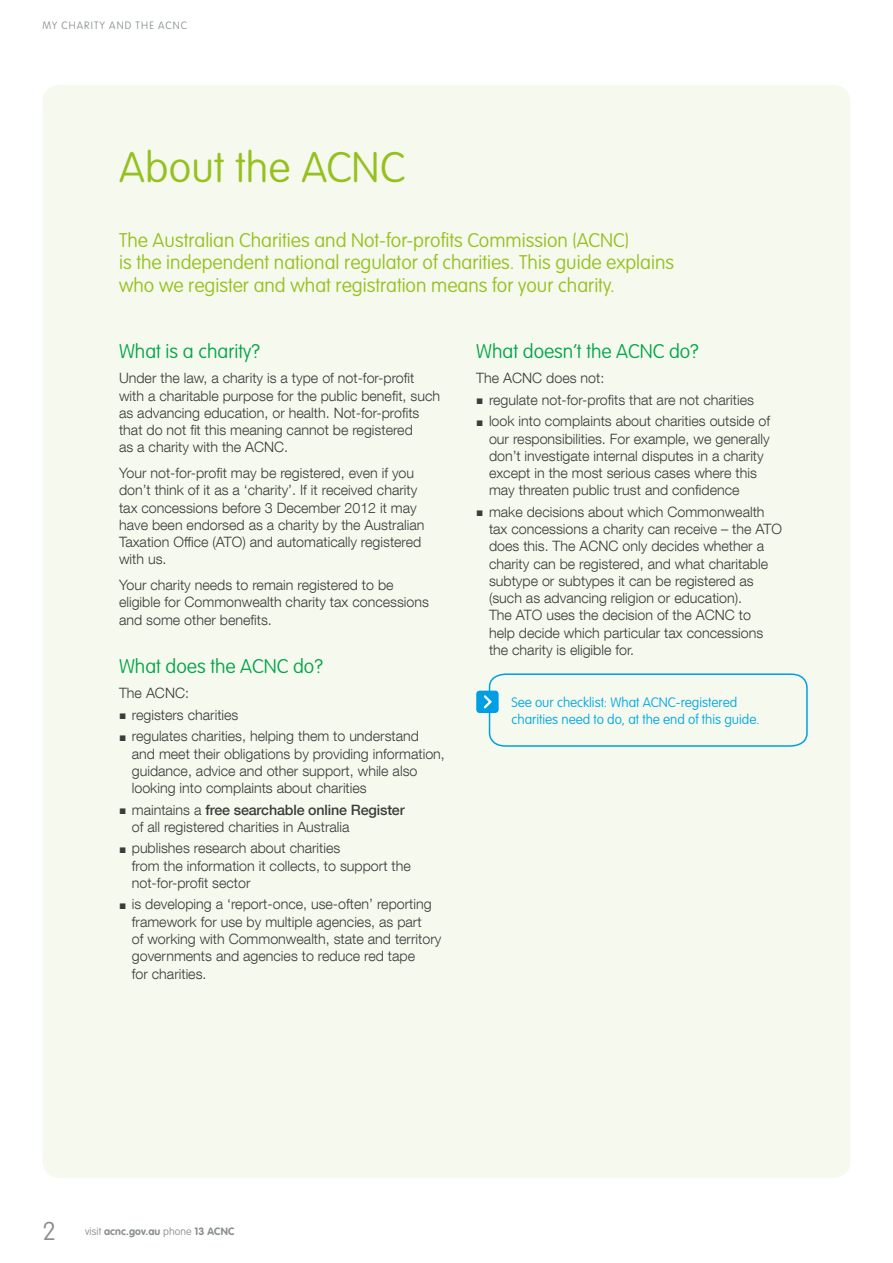
<style>
.page{position:relative;width:893px;height:1263px;background:#fff}
.page>*{position:absolute;margin:0;border:0;box-sizing:border-box;transform-origin:0 0}
.t1{font:100 42px "VAG Rounded";letter-spacing:.005em;color:#95c11f}
.t2{font:100 25.5px "VAG Rounded";color:#898f91}
.t3{font:100 19.5px/22.5px "VAG Rounded";color:#95c11f}
.t4{font:100 19.5px "VAG Rounded";color:#04a64a}
.t5{font:300 14.25px/17.2px "Helvetica Neue LT Com";color:#3c3c3b}
.t6{font:100 13.5px/16.5px "VAG Rounded";color:#00a8e7}
.t7{font:700 10.5px "VAG Rounded";letter-spacing:.01em;color:#898f91}
.t8{font:100 10.5px "VAG Rounded";letter-spacing:.09em;color:#898f91}
.s1{font-family:"Arial";font-weight:700;font-size:12px}
.s2{font-weight:500}
.s3{font-weight:100}
</style>
<div class="page">
<div style="left:43px;top:85px;width:807px;height:1093px;background:#f6f9ed;border-radius:17px"></div>
<div style="left:476px;top:691px;width:23px;height:22px;background:#009fe3;border-radius:3px"></div>
<svg style="left:484px;top:673px;width:324px;height:74px"></svg>
<p class="t8" style="left:43px;top:20px;width:22px">My charity</p>
<p class="t8" style="left:109px;top:20px;width:4px">and</p>
<p class="t8" style="left:136px;top:20px;width:3px">the</p>
<p class="t8" style="left:158px;top:20px;width:30px">ACNC</p>
<h1 class="t1" style="left:119px;top:143px;width:287px">About the ACNC</h1>
<h3 class="t3" style="left:119px;top:229px;width:557px">The Australian Charities and Not-for-profits Commission (ACNC)<br>is the independent national regulator of charities. This guide explains who we register and what registration means for your charity.</h3>
<h3 class="t4" style="left:119px;top:340px;width:143px">What is a charity?</h3>
<p class="t5" style="left:119px;top:369px;width:322px">Under the law, a charity is a type of not-for-profit with a charitable purpose for the public benefit, such as advancing education, or health. Not-for-profits that do not fit this meaning cannot be registered<br>as a charity with the ACNC.</p>
<p class="t5" style="left:119px;top:464px;width:307px">Your not-for-profit may be registered, even if you don’t think of it as a ‘charity’. If it received charity tax concessions before 3 December 2012 it may have been endorsed as a charity by the Australian Taxation Office (ATO) and automatically registered with us.</p>
<p class="t5" style="left:119px;top:576px;width:311px">Your charity needs to remain registered to be eligible for Commonwealth charity tax concessions and some other benefits.</p>
<h3 class="t4" style="left:119px;top:655px;width:205px">What does the ACNC do?</h3>
<p class="t5" style="left:119px;top:684px;width:71px">The ACNC:</p>
<p class="t5" style="left:119px;top:706px;width:121px"><span class="s1">■</span> registers charities</p>
<p class="t5" style="left:132px;top:727px;width:315px;text-indent:-13px"><span class="s1">■</span> regulates charities, helping them to understand and meet their obligations by providing information, guidance, advice and other support, while also looking into complaints about charities</p>
<p class="t5" style="left:132px;top:801px;width:274px;text-indent:-13px"><span class="s1">■</span> maintains a <span class="s2">free searchable online Register </span>of all registered charities in Australia</p>
<p class="t5" style="left:132px;top:839px;width:280px;text-indent:-13px"><span class="s1">■</span> publishes research about charities<br>from the information it collects, to support the not-for-profit sector</p>
<p class="t5" style="left:132px;top:895px;width:311px;text-indent:-13px"><span class="s1">■</span> is developing a ‘report-once, use-often’ reporting framework for use by multiple agencies, as part<br>of working with Commonwealth, state and territory governments and agencies to reduce red tape<br>for charities.</p>
<h3 class="t4" style="left:476px;top:340px;width:224px">What doesn’t the ACNC do?</h3>
<p class="t5" style="left:476px;top:369px;width:130px">The ACNC does not:</p>
<p class="t5" style="left:476px;top:391px;width:279px"><span class="s1">■</span> regulate not-for-profits that are not charities</p>
<p class="t5" style="left:489px;top:412px;width:283px;text-indent:-13px"><span class="s1">■</span> look into complaints about charities outside of our responsibilities. For example, we generally don’t investigate internal disputes in a charity except in the most serious cases where this may threaten public trust and confidence</p>
<p class="t5" style="left:489px;top:503px;width:294px;text-indent:-13px"><span class="s1">■</span> make decisions about which Commonwealth tax concessions a charity can receive – the ATO does this. The ACNC only decides whether a charity can be registered, and what charitable subtype or subtypes it can be registered as (such as advancing religion or education).<br>The ATO uses the decision of the ACNC to<br>help decide which particular tax concessions the charity is eligible for.</p>
<p class="t6" style="left:512px;top:694px;width:250px">See our checklist: What ACNC-registered charities need to do, at the end of this guide.</p>
<h2 class="t2" style="left:43px;top:1217px;width:15px">2</h2>
<p class="t7" style="left:85px;top:1225px;width:151px"><span class="s3">visit</span> acnc.gov.au <span class="s3">phone</span> 13 ACNC</p>
</div>
